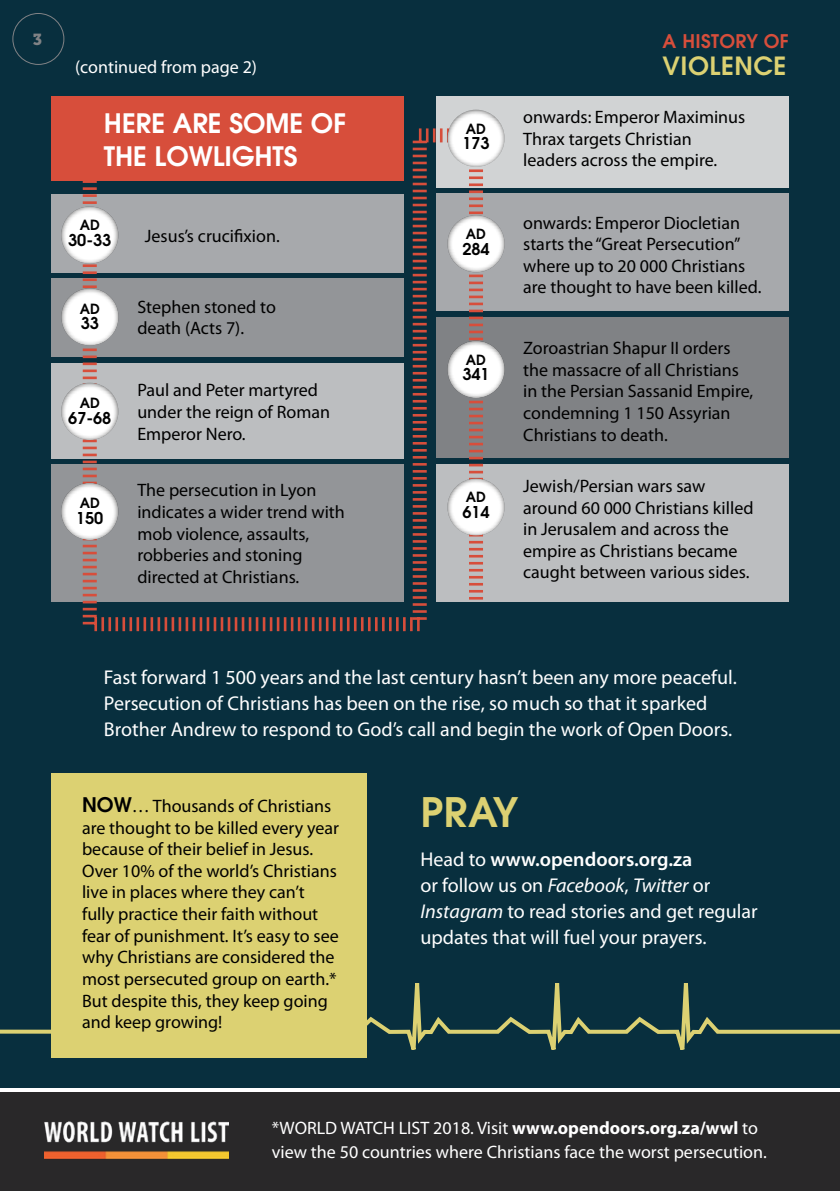
<style>
.page{position:relative;width:840px;height:1191px;background:#fff}
.page>*{position:absolute;margin:0;border:0;box-sizing:border-box;transform-origin:0 0}
.t1{font:600 40.4px "ITC Avant Garde Pro";color:#dcd172}
.t2{font:600 26.6px/34px "ITC Avant Garde Pro";color:#fff}
.t3{font:600 25px "ITC Avant Garde Pro";letter-spacing:.02em;color:#dcd172}
.t4{font:20px/26px "Myriad Pro";color:#fff}
.t5{font:600 18.8px "ITC Avant Garde Pro";letter-spacing:.02em;color:#d74e3b}
.t6{font:18px/21.6px "Myriad Pro";color:#000}
.t7{font:18px/24px "Myriad Pro";color:#fff}
.t8{font:600 16.2px "ITC Avant Garde Pro";color:#000}
.t9{font:15.8px "Museo Slab 900";color:#808285}
.t10{font:600 14px "ITC Avant Garde Pro";color:#000}
.s1{font-family:"ITC Avant Garde Pro";font-weight:600;font-size:20px}
.s2{font-weight:600}
.s3{font-style:italic}
.s4{font-weight:700}
</style>
<div class="page">
<div style="left:0;top:1092px;width:839px;height:99px;background:#292829"></div>
<div style="left:0;top:0;width:839px;height:1087px;background:#082f3e"></div>
<svg style="left:0;top:904px;width:839px;height:154px"></svg>
<div style="left:51px;top:773px;width:315px;height:285px;background:#dcd172"></div>
<div style="left:12px;top:13px;width:52px;height:52px;border:1px solid #808285;border-radius:50%"></div>
<div style="left:436px;top:193px;width:352px;height:117px;background:#a7a9ac"></div>
<div style="left:436px;top:317px;width:352px;height:140px;background:#808285"></div>
<div style="left:436px;top:465px;width:352px;height:137px;background:#bcbec0"></div>
<div style="left:51px;top:465px;width:352px;height:137px;background:#939598"></div>
<div style="left:436px;top:96px;width:352px;height:92px;background:#d1d3d4"></div>
<svg style="left:80px;top:126px;width:405px;height:506px"></svg>
<div style="left:51px;top:97px;width:352px;height:84px;background:#d74e3b"></div>
<div style="left:42px;top:191px;width:94px;height:74px;background:#000;opacity:.76"></div>
<div style="left:428px;top:94px;width:94px;height:74px;background:#000;opacity:.76"></div>
<div style="left:428px;top:199px;width:94px;height:74px;background:#000;opacity:.76"></div>
<div style="left:428px;top:325px;width:94px;height:74px;background:#000;opacity:.76"></div>
<div style="left:428px;top:463px;width:94px;height:74px;background:#000;opacity:.76"></div>
<div style="left:42px;top:273px;width:94px;height:74px;background:#000;opacity:.76"></div>
<div style="left:42px;top:367px;width:94px;height:74px;background:#000;opacity:.76"></div>
<div style="left:42px;top:467px;width:94px;height:74px;background:#000;opacity:.76"></div>
<img style="left:44px;top:1121px;width:185px;height:38px">
<p class="t9" style="left:33px;top:30px;width:11px">3</p>
<p class="t7" style="left:75px;top:54px;width:183px">(continued from page 2)</p>
<h2 class="t2" style="left:104px;top:105px;width:243px">HERE ARE SOME OF<br>THE LOWLIGHTS</h2>
<p class="t10" style="left:80px;top:216px;width:22px">AD</p>
<p class="t8" style="left:68px;top:229px;width:45px">30-33</p>
<p class="t10" style="left:80px;top:299px;width:22px">AD</p>
<p class="t8" style="left:81px;top:312px;width:20px">33</p>
<p class="t10" style="left:80px;top:394px;width:22px">AD</p>
<p class="t8" style="left:68px;top:407px;width:44px">67-68</p>
<p class="t10" style="left:80px;top:494px;width:22px">AD</p>
<p class="t8" style="left:76px;top:507px;width:29px">150</p>
<p class="t6" style="left:145px;top:225px;width:136px">Jesus’s crucifixion.</p>
<p class="t6" style="left:137px;top:296px;width:140px">Stephen stoned to death (Acts 7).</p>
<p class="t6" style="left:137px;top:379px;width:194px">Paul and Peter martyred under the reign of Roman<br>Emperor Nero.</p>
<p class="t6" style="left:137px;top:479px;width:209px">The persecution in Lyon indicates a wider trend with mob violence, assaults, robberies and stoning directed at Christians.</p>
<p class="t10" style="left:465px;top:119px;width:22px">AD</p>
<p class="t8" style="left:462px;top:133px;width:29px">173</p>
<p class="t10" style="left:465px;top:225px;width:22px">AD</p>
<p class="t8" style="left:462px;top:238px;width:29px">284</p>
<p class="t10" style="left:465px;top:350px;width:22px">AD</p>
<p class="t8" style="left:462px;top:364px;width:29px">341</p>
<p class="t10" style="left:465px;top:488px;width:22px">AD</p>
<p class="t8" style="left:462px;top:501px;width:29px">614</p>
<p class="t5" style="left:662px;top:29px;width:128px">A HISTORY OF</p>
<h3 class="t3" style="left:662px;top:50px;width:125px">VIOLENCE</h3>
<p class="t6" style="left:523px;top:106px;width:223px">onwards: Emperor Maximinus<br>Thrax targets Christian leaders across the empire.</p>
<p class="t6" style="left:523px;top:211px;width:239px">onwards: Emperor Diocletian starts the “Great Persecution” where up to 20 000 Christians are thought to have been killed.</p>
<p class="t6" style="left:523px;top:337px;width:231px">Zoroastrian Shapur II orders the massacre of all Christians in the Persian Sassanid Empire, condemning 1 150 Assyrian<br>Christians to death.</p>
<p class="t6" style="left:523px;top:475px;width:232px">Jewish/Persian wars saw around 60 000 Christians killed in Jerusalem and across the empire as Christians became caught between various sides.</p>
<p class="t4" style="left:104px;top:663px;width:634px">Fast forward 1 500 years and the last century hasn’t been any more peaceful.<br>Persecution of Christians has been on the rise, so much so that it sparked<br>Brother Andrew to respond to God’s call and begin the work of Open Doors.</p>
<p class="t6" style="left:82px;top:795px;width:258px"><span class="s1">NOW</span>… Thousands of Christians are thought to be killed every year because of their belief in Jesus.<br>Over 10% of the world’s Christians live in places where they can’t fully practice their faith without fear of punishment. It’s easy to see why Christians are considered the most persecuted group on earth.*<br>But despite this, they keep going and keep growing!</p>
<h1 class="t1" style="left:420px;top:786px;width:99px">PRAY</h1>
<p class="t4" style="left:420px;top:845px;width:338px">Head to <span class="s2">www.opendoors.org.za<br></span>or follow us on <span class="s3">Facebook</span>, <span class="s3">Twitter</span> or <span class="s3">Instagram</span> to read stories and get regular updates that will fuel your prayers.</p>
<p class="t7" style="left:272px;top:1115px;width:496px">*WORLD WATCH LIST 2018. Visit <span class="s4">www.opendoors.org.za/wwl</span> to view the 50 countries where Christians face the worst persecution.</p>
</div>
